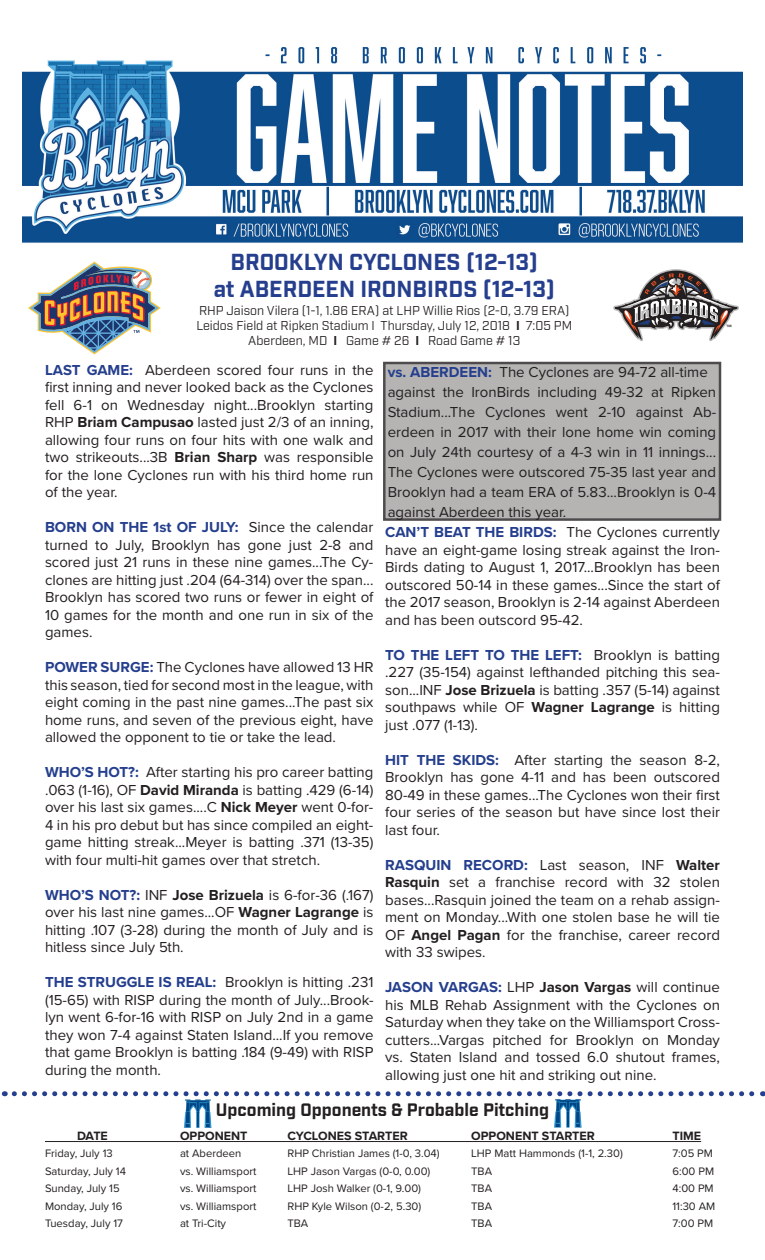
<style>
.page{position:relative;width:765px;height:1260px;background:#fff}
.page>*{position:absolute;margin:0;border:0;box-sizing:border-box;transform-origin:0 0}
.t1{font:700 22.5px/27px "Industry";color:#253f8e;text-align:center}
.t2{font:700 17.5px "Industry";color:#231f20}
.t3{font:15px/17.5px "Proxima Nova";color:#231f20;text-align:justify}
.t4{font:12.5px/15px "Industry";color:#231f20;text-align:center}
.t5{font:700 12.5px "Proxima Nova";color:#231f20}
.t6{font:11.25px "Proxima Nova";color:#231f20}
.s1{font-weight:700}
.s2{font-weight:700;color:#253f8e}
</style>
<div class="page">
<div style="left:384px;top:363px;width:336px;height:157px;background:#b5b4b3"></div>
<div style="left:383px;top:362px;width:338px;height:159px;border:2px solid #231f20"></div>
<img style="left:22px;top:47px;width:720px;height:196px">
<svg style="left:28px;top:262px;width:133px;height:92px"></svg>
<svg style="left:613px;top:269px;width:126px;height:72px"></svg>
<hr style="left:45px;top:1141px;width:656px;height:1px;background:#231f20">
<svg style="left:14px;top:1091px;width:749px;height:37px"></svg>
<h1 class="t1" style="left:214px;top:250px;width:343px">BROOKLYN CYCLONES (12-13)<br>at ABERDEEN IRONBIRDS (12-13)</h1>
<p class="t4" style="left:196px;top:303px;width:377px">RHP Jaison Vilera (1-1, 1.86 ERA) at LHP Willie Rios (2-0, 3.79 ERA)<br>Leidos Field at Ripken Stadium I Thursday, July 12, 2018 <span class="s1">I</span> 7:05 PM<br>Aberdeen, MD <span class="s1">I</span> Game # 26 <span class="s1">I</span> Road Game # 13</p>
<p class="t3" style="left:45px;top:361px;width:330px"><span class="s2">LAST GAME:</span> Aberdeen scored four runs in the first inning and never looked back as the Cyclones fell 6-1 on Wednesday night...Brooklyn starting RHP <span class="s1">Briam Campusao</span> lasted just 2/3 of an inning, allowing four runs on four hits with one walk and two strikeouts...3B <span class="s1">Brian Sharp</span> was responsible for the lone Cyclones run with his third home run of the year.</p>
<p class="t3" style="left:45px;top:519px;width:330px"><span class="s2">BORN ON THE 1st OF JULY:</span> Since the calendar turned to July, Brooklyn has gone just 2-8 and scored just 21 runs in these nine games...The Cy&shy;clones are hitting just .204 (64-314) over the span...<br>Brooklyn has scored two runs or fewer in eight of 10 games for the month and one run in six of the games.</p>
<p class="t3" style="left:45px;top:659px;width:330px"><span class="s2">POWER SURGE:</span> The Cyclones have allowed 13 HR this season, tied for second most in the league, with eight coming in the past nine games...The past six home runs, and seven of the previous eight, have allowed the opponent to tie or take the lead.</p>
<p class="t3" style="left:45px;top:764px;width:330px"><span class="s2">WHO’S HOT?:</span> After starting his pro career batting .063 (1-16), OF <span class="s1">David Miranda</span> is batting .429 (6-14) over his last six games....C <span class="s1">Nick Meyer</span> went 0-for-4 in his pro debut but has since compiled an eight&shy;game hitting streak...Meyer is batting .371 (13-35) with four multi-hit games over that stretch.</p>
<p class="t3" style="left:45px;top:886px;width:330px"><span class="s2">WHO’S NOT?:</span> INF <span class="s1">Jose Brizuela</span> is 6-for-36 (.167) over his last nine games...OF <span class="s1">Wagner Lagrange</span> is hitting .107 (3-28) during the month of July and is hitless since July 5th.</p>
<p class="t3" style="left:45px;top:974px;width:330px"><span class="s2">THE STRUGGLE IS REAL:</span> Brooklyn is hitting .231 (15-65) with RISP during the month of July...Brook&shy;lyn went 6-for-16 with RISP on July 2nd in a game they won 7-4 against Staten Island...If you remove that game Brooklyn is batting .184 (9-49) with RISP during the month.</p>
<p class="t3" style="left:388px;top:363px;width:330px;line-height:20px;text-align:left"><span class="s2">vs. ABERDEEN:</span> The Cyclones are 94-72 all-time against the IronBirds including 49-32 at Ripken Stadium...The Cyclones went 2-10 against Ab&shy;erdeen in 2017 with their lone home win coming on July 24th courtesy of a 4-3 win in 11 innings...<br>The Cyclones were outscored 75-35 last year and Brooklyn had a team ERA of 5.83...Brooklyn is 0-4 against Aberdeen this year.</p>
<p class="t3" style="left:385px;top:524px;width:336px"><span class="s2">CAN’T BEAT THE BIRDS:</span> The Cyclones currently have an eight-game losing streak against the Iron-Birds dating to August 1, 2017...Brooklyn has been outscored 50-14 in these games...Since the start of the 2017 season, Brooklyn is 2-14 against Aberdeen and has been outscord 95-42.</p>
<p class="t3" style="left:385px;top:646px;width:336px"><span class="s2">TO THE LEFT TO THE LEFT:</span> Brooklyn is batting .227 (35-154) against lefthanded pitching this sea&shy;son...INF <span class="s1">Jose Brizuela</span> is batting .357 (5-14) against southpaws while OF <span class="s1">Wagner Lagrange</span> is hitting just .077 (1-13).</p>
<p class="t3" style="left:385px;top:751px;width:336px"><span class="s2">HIT THE SKIDS:</span> After starting the season 8-2, Brooklyn has gone 4-11 and has been outscored 80-49 in these games...The Cyclones won their first four series of the season but have since lost their last four.</p>
<p class="t3" style="left:385px;top:856px;width:336px"><span class="s2">RASQUIN RECORD:</span> Last season, INF <span class="s1">Walter Rasquin</span> set a franchise record with 32 stolen bases...Rasquin joined the team on a rehab assign&shy;ment on Monday...With one stolen base he will tie OF <span class="s1">Angel Pagan</span> for the franchise, career record with 33 swipes.</p>
<p class="t3" style="left:385px;top:979px;width:336px"><span class="s2">JASON VARGAS:</span> LHP <span class="s1">Jason Vargas</span> will continue his MLB Rehab Assignment with the Cyclones on Saturday when they take on the Williamsport Cross&shy;cutters...Vargas pitched for Brooklyn on Monday vs. Staten Island and tossed 6.0 shutout frames, allowing just one hit and striking out nine.</p>
<p class="t2" style="left:216px;top:1100px;width:335px">Upcoming Opponents &amp; Probable Pitching</p>
<p class="t5" style="left:77px;top:1128px;width:32px">DATE</p>
<p class="t5" style="left:180px;top:1128px;width:69px">OPPONENT</p>
<p class="t5" style="left:288px;top:1128px;width:122px">CYCLONES STARTER</p>
<p class="t5" style="left:471px;top:1128px;width:125px">OPPONENT STARTER</p>
<p class="t5" style="left:673px;top:1128px;width:30px">TIME</p>
<p class="t6" style="left:45px;top:1147px;width:69px">Friday, July 13</p>
<p class="t6" style="left:180px;top:1147px;width:63px">at Aberdeen</p>
<p class="t6" style="left:288px;top:1147px;width:154px">RHP Christian James (1-0, 3.04)</p>
<p class="t6" style="left:471px;top:1147px;width:153px">LHP Matt Hammonds (1-1, 2.30)</p>
<p class="t6" style="left:673px;top:1147px;width:42px">7:05 PM</p>
<p class="t6" style="left:45px;top:1164px;width:83px">Saturday, July 14</p>
<p class="t6" style="left:180px;top:1164px;width:78px">vs. Williamsport</p>
<p class="t6" style="left:288px;top:1164px;width:144px">LHP Jason Vargas (0-0, 0.00)</p>
<p class="t6" style="left:471px;top:1164px;width:22px">TBA</p>
<p class="t6" style="left:673px;top:1164px;width:43px">6:00 PM</p>
<p class="t6" style="left:45px;top:1182px;width:76px">Sunday, July 15</p>
<p class="t6" style="left:180px;top:1182px;width:78px">vs. Williamsport</p>
<p class="t6" style="left:288px;top:1182px;width:135px">LHP Josh Walker (0-1, 9.00)</p>
<p class="t6" style="left:471px;top:1182px;width:22px">TBA</p>
<p class="t6" style="left:673px;top:1182px;width:43px">4:00 PM</p>
<p class="t6" style="left:45px;top:1199px;width:79px">Monday, July 16</p>
<p class="t6" style="left:180px;top:1199px;width:78px">vs. Williamsport</p>
<p class="t6" style="left:288px;top:1199px;width:135px">RHP Kyle Wilson (0-2, 5.30)</p>
<p class="t6" style="left:471px;top:1199px;width:22px">TBA</p>
<p class="t6" style="left:673px;top:1199px;width:44px">11:30 AM</p>
<p class="t6" style="left:45px;top:1217px;width:80px">Tuesday, July 17</p>
<p class="t6" style="left:180px;top:1217px;width:48px">at Tri-City</p>
<p class="t6" style="left:288px;top:1217px;width:22px">TBA</p>
<p class="t6" style="left:471px;top:1217px;width:22px">TBA</p>
<p class="t6" style="left:673px;top:1217px;width:42px">7:00 PM</p>
</div>
